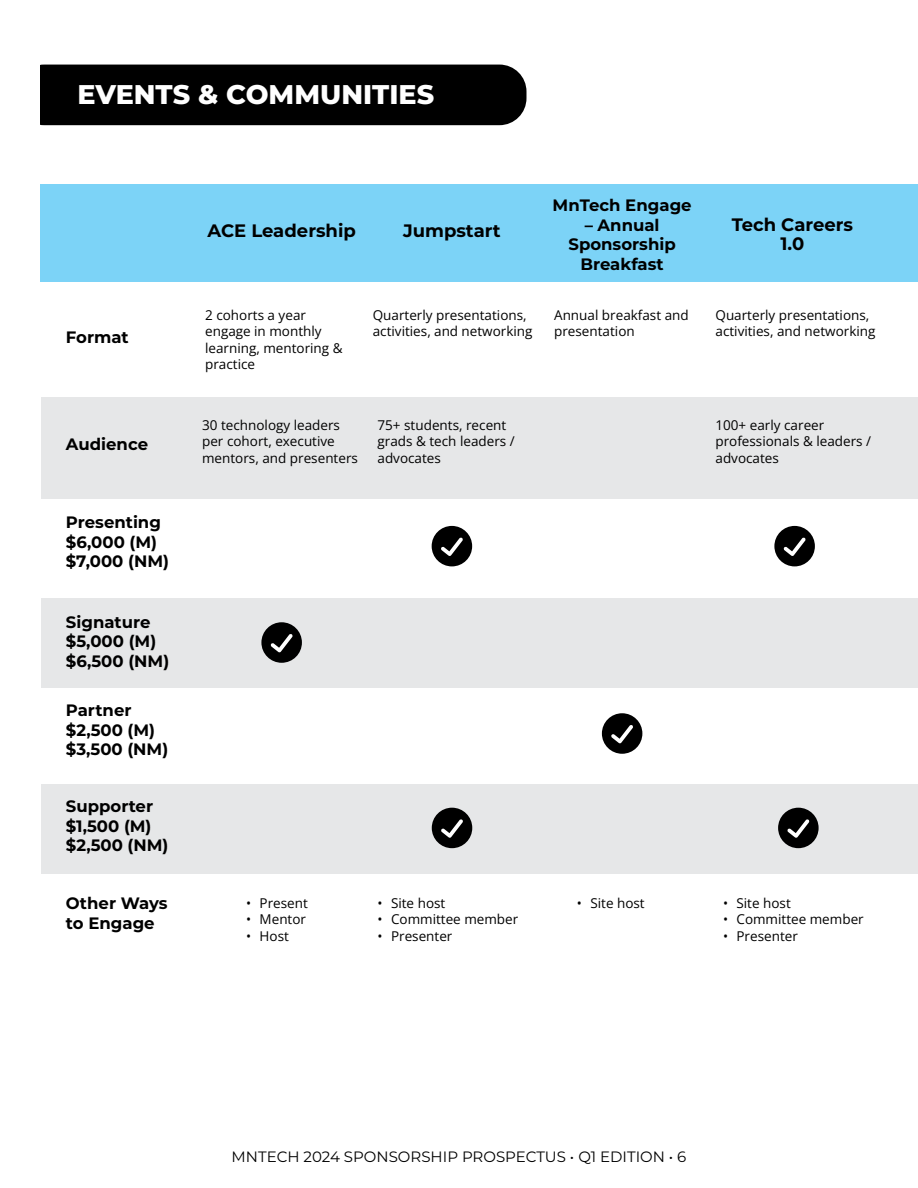
<style>
.page{position:relative;width:918px;height:1188px;background:#fff}
.page>*{position:absolute;margin:0;border:0;box-sizing:border-box;transform-origin:0 0}
.t1{font:800 27px "Montserrat";color:#fff}
.t2{font:700 18px/19.5px "Montserrat";color:#000;text-align:center}
.t3{font:700 16.5px/19.5px "Montserrat";color:#000}
.t4{font:15px "Montserrat";color:#000}
.t5{font:13.5px/16.5px "Open Sans";color:#000}
</style>
<div class="page">
<div style="left:42px;top:397px;width:876px;height:102px;background:#e6e7e8"></div>
<div style="left:42px;top:598px;width:876px;height:90px;background:#e6e7e8"></div>
<div style="left:42px;top:784px;width:876px;height:90px;background:#e6e7e8"></div>
<div style="left:40px;top:184px;width:878px;height:98px;background:#7cd3f7"></div>
<div style="left:17px;top:65px;width:510px;height:60px;background:#000;border-radius:27px"></div>
<div style="left:10px;top:48px;width:30px;height:90px;background:#fff"></div>
<div style="left:774px;top:526px;width:41px;height:40px;background:#000;border-radius:50%"></div>
<svg style="left:784px;top:537px;width:22px;height:19px"></svg>
<div style="left:778px;top:808px;width:41px;height:40px;background:#000;border-radius:50%"></div>
<svg style="left:787px;top:819px;width:22px;height:19px"></svg>
<div style="left:432px;top:526px;width:40px;height:40px;background:#000;border-radius:50%"></div>
<svg style="left:441px;top:537px;width:22px;height:19px"></svg>
<div style="left:261px;top:622px;width:41px;height:41px;background:#000;border-radius:50%"></div>
<svg style="left:271px;top:634px;width:22px;height:18px"></svg>
<div style="left:432px;top:808px;width:40px;height:40px;background:#000;border-radius:50%"></div>
<svg style="left:441px;top:819px;width:22px;height:19px"></svg>
<div style="left:602px;top:713px;width:40px;height:41px;background:#000;border-radius:50%"></div>
<svg style="left:611px;top:725px;width:22px;height:18px"></svg>
<h1 class="t1" style="left:78px;top:75px;width:358px">EVENTS &amp; COMMUNITIES</h1>
<p class="t3" style="left:66px;top:327px;width:64px">Format</p>
<p class="t3" style="left:66px;top:433px;width:84px">Audience</p>
<p class="t3" style="left:66px;top:512px;width:105px">Presenting $6,000 (M) $7,000 (NM)</p>
<p class="t3" style="left:66px;top:611px;width:105px">Signature $5,000 (M) $6,500 (NM)</p>
<p class="t3" style="left:66px;top:700px;width:104px">Partner $2,500 (M) $3,500 (NM)</p>
<p class="t3" style="left:66px;top:796px;width:104px">Supporter $1,500 (M) $2,500 (NM)</p>
<p class="t3" style="left:66px;top:893px;width:103px">Other Ways to Engage</p>
<h2 class="t2" style="left:207px;top:220px;width:150px">ACE Leadership</h2>
<h2 class="t2" style="left:403px;top:220px;width:99px">Jumpstart</h2>
<p class="t5" style="left:205px;top:306px;width:139px">2 cohorts a year engage in monthly learning, mentoring &amp; practice</p>
<p class="t5" style="left:373px;top:306px;width:161px">Quarterly presentations, activities, and networking</p>
<p class="t5" style="left:202px;top:416px;width:157px">30 technology leaders per cohort, executive mentors, and presenters</p>
<p class="t5" style="left:378px;top:416px;width:139px">75+ students, recent grads &amp; tech leaders / advocates</p>
<p class="t3" style="left:553px;top:195px;width:140px">MnTech Engage</p>
<p class="t3" style="left:568px;top:214px;width:109px;text-align:center">– Annual<br>Sponsorship<br>Breakfast</p>
<p class="t5" style="left:554px;top:307px;width:136px">Annual breakfast and presentation</p>
<h2 class="t2" style="left:732px;top:214px;width:123px">Tech Careers<br>1.0</h2>
<p class="t5" style="left:716px;top:306px;width:161px">Quarterly presentations, activities, and networking</p>
<p class="t5" style="left:716px;top:416px;width:157px">100+ early career professionals &amp; leaders / advocates</p>
<p class="t5" style="left:246px;top:894px;width:63px">• Present</p>
<p class="t5" style="left:246px;top:911px;width:61px">• Mentor</p>
<p class="t5" style="left:246px;top:927px;width:44px">• Host</p>
<p class="t5" style="left:378px;top:894px;width:69px">• Site host</p>
<p class="t5" style="left:378px;top:911px;width:142px">• Committee member</p>
<p class="t5" style="left:378px;top:927px;width:76px">• Presenter</p>
<p class="t5" style="left:577px;top:894px;width:69px">• Site host</p>
<p class="t5" style="left:723px;top:894px;width:69px">• Site host</p>
<p class="t5" style="left:723px;top:911px;width:142px">• Committee member</p>
<p class="t5" style="left:723px;top:927px;width:76px">• Presenter</p>
<p class="t4" style="left:232px;top:1146px;width:456px">MNTECH 2024 SPONSORSHIP PROSPECTUS • Q1 EDITION • 6</p>
</div>
